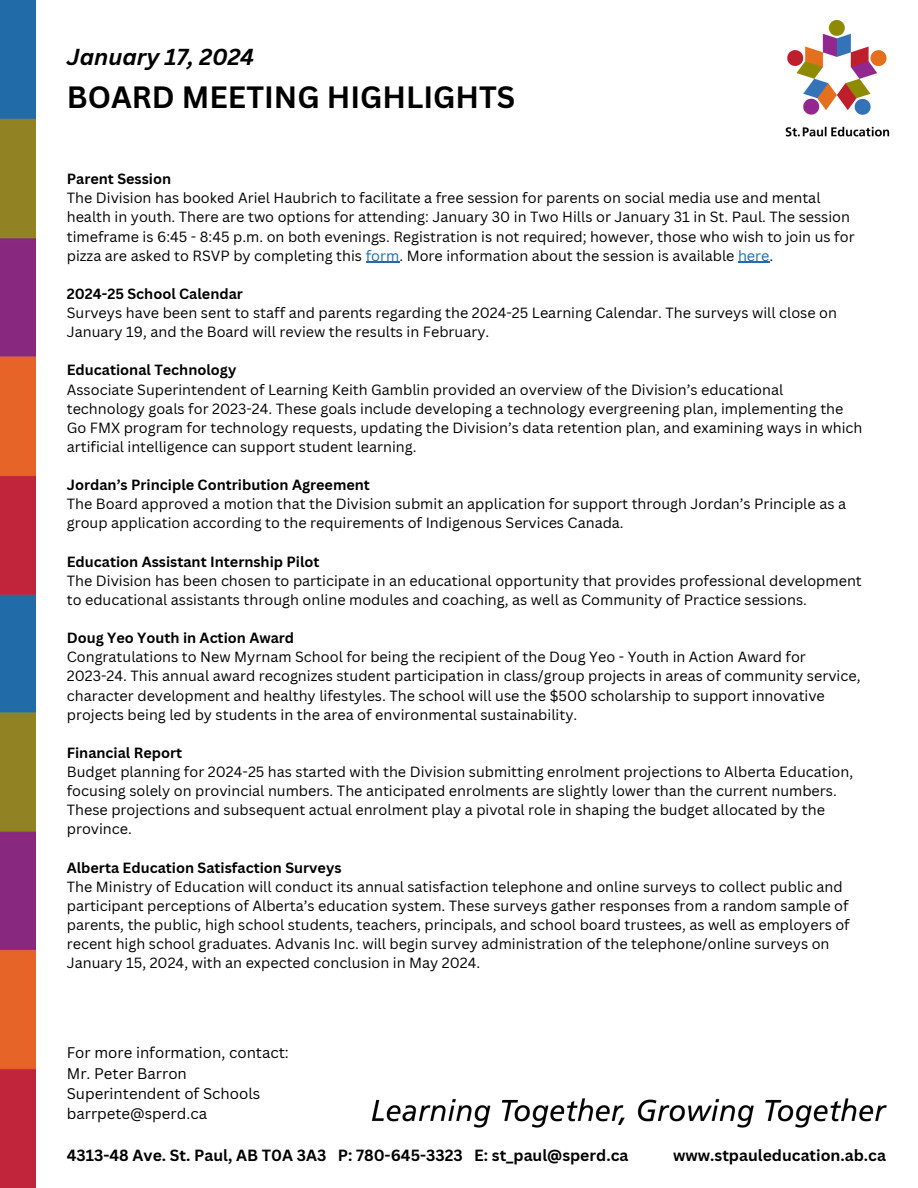
<style>
.page{position:relative;width:918px;height:1188px;background:#fff}
.page>*{position:absolute;margin:0;border:0;box-sizing:border-box;transform-origin:0 0}
.t1{font:700 30px "Canva Sans";color:#000}
.t2{font:italic 700 22.5px "Canva Sans";color:#000}
.t3{font:700 15.75px "Canva Sans";color:#000}
.t4{font:15px "Canva Sans";color:#000}
.t5{font:14.4px/19.2px "Canva Sans";color:#000}
.t6{font:700 14.4px "Canva Sans";color:#000}
.s1{color:#246ba7}
</style>
<div class="page">
<img style="left:0;top:0;width:36px;height:1188px">
<img style="left:786px;top:21px;width:104px;height:116px">
<img style="left:371px;top:1098px;width:516px;height:30px">
<hr style="left:366px;top:262px;width:33px;height:1px;background:#246ba7">
<hr style="left:738px;top:262px;width:32px;height:1px;background:#246ba7">
<p class="t2" style="left:67px;top:41px;width:189px">January 17, 2024</p>
<p class="t1" style="left:67px;top:76px;width:450px">BOARD MEETING HIGHLIGHTS</p>
<p class="t6" style="left:67px;top:169px;width:106px">Parent Session</p>
<p class="t5" style="left:67px;top:188px;width:789px">The Division has booked Ariel Haubrich to facilitate a free session for parents on social media use and mental health in youth. There are two options for attending: January 30 in Two Hills or January 31 in St. Paul. The session timeframe is 6:45 - 8:45 p.m. on both evenings. Registration is not required; however, those who wish to join us for pizza are asked to RSVP by completing this <span class="s1">form</span>. More information about the session is available <span class="s1">here</span>.</p>
<p class="t6" style="left:67px;top:284px;width:178px">2024-25 School Calendar</p>
<p class="t5" style="left:67px;top:303px;width:772px">Surveys have been sent to staff and parents regarding the 2024-25 Learning Calendar. The surveys will close on<br>January 19, and the Board will review the results in February.</p>
<p class="t6" style="left:67px;top:360px;width:171px">Educational Technology</p>
<p class="t5" style="left:67px;top:379px;width:797px">Associate Superintendent of Learning Keith Gamblin provided an overview of the Division’s educational technology goals for 2023-24. These goals include developing a technology evergreening plan, implementing the Go FMX program for technology requests, updating the Division’s data retention plan, and examining ways in which artificial intelligence can support student learning.</p>
<p class="t6" style="left:67px;top:475px;width:305px">Jordan’s Principle Contribution Agreement</p>
<p class="t5" style="left:67px;top:494px;width:781px">The Board approved a motion that the Division submit an application for support through Jordan’s Principle as a group application according to the requirements of Indigenous Services Canada.</p>
<p class="t6" style="left:67px;top:551px;width:254px">Education Assistant Internship Pilot</p>
<p class="t5" style="left:67px;top:571px;width:797px">The Division has been chosen to participate in an educational opportunity that provides professional development to educational assistants through online modules and coaching, as well as Community of Practice sessions.</p>
<p class="t6" style="left:67px;top:628px;width:229px">Doug Yeo Youth in Action Award</p>
<p class="t5" style="left:67px;top:647px;width:741px">Congratulations to New Myrnam School for being the recipient of the Doug Yeo - Youth in Action Award for</p>
<p class="t5" style="left:67px;top:666px;width:795px">2023-24. This annual award recognizes student participation in class/group projects in areas of community service, character development and healthy lifestyles. The school will use the $500 scholarship to support innovative projects being led by students in the area of environmental sustainability.</p>
<p class="t6" style="left:67px;top:743px;width:117px">Financial Report</p>
<p class="t5" style="left:67px;top:762px;width:788px">Budget planning for 2024-25 has started with the Division submitting enrolment projections to Alberta Education, focusing solely on provincial numbers. The anticipated enrolments are slightly lower than the current numbers.<br>These projections and subsequent actual enrolment play a pivotal role in shaping the budget allocated by the province.</p>
<p class="t6" style="left:67px;top:857px;width:276px">Alberta Education Satisfaction Surveys</p>
<p class="t5" style="left:67px;top:877px;width:785px">The Ministry of Education will conduct its annual satisfaction telephone and online surveys to collect public and participant perceptions of Alberta’s education system. These surveys gather responses from a random sample of parents, the public, high school students, teachers, principals, and school board trustees, as well as employers of recent high school graduates. Advanis Inc. will begin survey administration of the telephone/online surveys on January 15, 2024, with an expected conclusion in May 2024.</p>
<p class="t4" style="left:67px;top:1042px;width:224px">For more information, contact:</p>
<p class="t4" style="left:67px;top:1063px;width:122px">Mr. Peter Barron</p>
<p class="t4" style="left:67px;top:1083px;width:195px">Superintendent of Schools</p>
<p class="t4" style="left:67px;top:1103px;width:142px">barrpete@sperd.ca</p>
<p class="t3" style="left:67px;top:1144px;width:563px">4313-48 Ave. St. Paul, AB T0A 3A3 P: 780-645-3323 E: st_paul@sperd.ca</p>
<p class="t3" style="left:673px;top:1144px;width:214px">www.stpauleducation.ab.ca</p>
</div>
